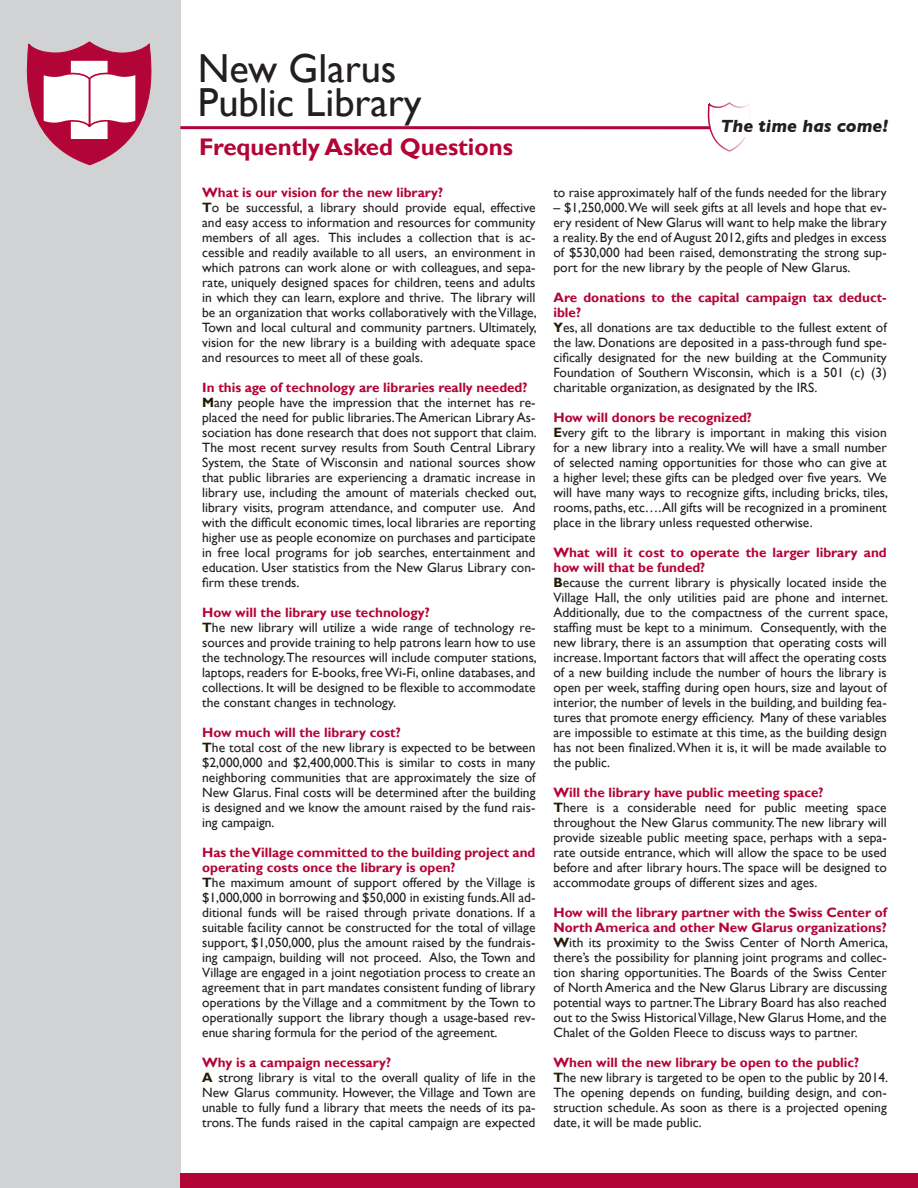
<style>
.page{position:relative;width:918px;height:1188px;background:#fff}
.page>*{position:absolute;margin:0;border:0;box-sizing:border-box;transform-origin:0 0}
.t1{font:40.5px/33.8px "Gill Sans";color:#231f20}
.t2{font:700 24px "Gill Sans";color:#b30437}
.t3{font:italic 700 18px "Gill Sans";color:#231f20}
.t4{font:13.5px/15px "Gill Sans";color:#231f20;text-align:justify}
.t5{font:700 13.5px/15px "Gill Sans";color:#b30437}
.s1{font-weight:700;color:#251a05}
</style>
<div class="page">
<div style="left:0;top:0;width:180px;height:1188px;background:#d1d2d4"></div>
<svg style="left:26px;top:42px;width:126px;height:123px"></svg>
<hr style="left:180px;top:126px;width:531px;height:3px;background:#b30437">
<div style="left:180px;top:1173px;width:738px;height:15px;background:#b30437"></div>
<svg style="left:706px;top:102px;width:43px;height:50px"></svg>
<div style="left:720px;top:119px;width:173px;height:17px;background:#fff"></div>
<h1 class="t1" style="left:198px;top:51px;width:225px">New Glarus<br>Public Library</h1>
<p class="t2" style="left:199px;top:132px;width:315px">Frequently Asked Questions</p>
<p class="t5" style="left:202px;top:185px;width:243px">What is our vision for the new library?</p>
<p class="t4" style="left:202px;top:200px;width:336px"><span class="s1">T</span>o be successful, a library should provide equal, effective and easy access to information and resources for community members of all ages. This includes a collection that is ac&shy;cessible and readily available to all users, an environment in which patrons can work alone or with colleagues, and sepa&shy;rate, uniquely designed spaces for children, teens and adults in which they can learn, explore and thrive. The library will be an organization that works collaboratively with the Village, Town and local cultural and community partners. Ultimately, vision for the new library is a building with adequate space and resources to meet all of these goals.</p>
<p class="t5" style="left:202px;top:380px;width:327px">In this age of technology are libraries really needed?</p>
<p class="t4" style="left:202px;top:395px;width:336px"><span class="s1">M</span>any people have the impression that the internet has re&shy;placed the need for public libraries.The American Library As&shy;sociation has done research that does not support that claim.<br>The most recent survey results from South Central Library System, the State of Wisconsin and national sources show that public libraries are experiencing a dramatic increase in library use, including the amount of materials checked out, library visits, program attendance, and computer use. And with the difficult economic times, local libraries are reporting higher use as people economize on purchases and participate in free local programs for job searches, entertainment and education. User statistics from the New Glarus Library con&shy;firm these trends.</p>
<p class="t5" style="left:202px;top:605px;width:229px">How will the library use technology?</p>
<p class="t4" style="left:202px;top:620px;width:336px"><span class="s1">T</span>he new library will utilize a wide range of technology re&shy;sources and provide training to help patrons learn how to use the technology.The resources will include computer stations, laptops, readers for E-books, free Wi-Fi, online databases, and collections. It will be designed to be flexible to accommodate the constant changes in technology.</p>
<p class="t5" style="left:202px;top:725px;width:200px">How much will the library cost?</p>
<p class="t4" style="left:202px;top:740px;width:335px"><span class="s1">T</span>he total cost of the new library is expected to be between $2,000,000 and $2,400,000.This is similar to costs in many neighboring communities that are approximately the size of New Glarus. Final costs will be determined after the building is designed and we know the amount raised by the fund rais&shy;ing campaign.</p>
<p class="t5" style="left:202px;top:845px;width:335px">Has the Village committed to the building project and operating costs once the library is open?</p>
<p class="t4" style="left:202px;top:875px;width:335px"><span class="s1">T</span>he maximum amount of support offered by the Village is $1,000,000 in borrowing and $50,000 in existing funds.All ad&shy;ditional funds will be raised through private donations. If a suitable facility cannot be constructed for the total of village support, $1,050,000, plus the amount raised by the fundrais&shy;ing campaign, building will not proceed. Also, the Town and Village are engaged in a joint negotiation process to create an agreement that in part mandates consistent funding of library operations by the Village and a commitment by the Town to operationally support the library though a usage-based rev&shy;enue sharing formula for the period of the agreement.</p>
<p class="t5" style="left:202px;top:1055px;width:190px">Why is a campaign necessary?</p>
<p class="t4" style="left:202px;top:1070px;width:335px"><span class="s1">A</span> strong library is vital to the overall quality of life in the New Glarus community. However, the Village and Town are unable to fully fund a library that meets the needs of its pa&shy;trons. The funds raised in the capital campaign are expected</p>
<p class="t3" style="left:720px;top:116px;width:169px">The time has come!</p>
<p class="t4" style="left:554px;top:185px;width:335px">to raise approximately half of the funds needed for the library</p>
<p class="t4" style="left:554px;top:200px;width:335px">– $1,250,000.We will seek gifts at all levels and hope that ev&shy;ery resident of New Glarus will want to help make the library a reality. By the end of August 2012, gifts and pledges in excess of $530,000 had been raised, demonstrating the strong sup&shy;port for the new library by the people of New Glarus.</p>
<p class="t5" style="left:554px;top:290px;width:335px">Are donations to the capital campaign tax deduct&shy;ible?</p>
<p class="t4" style="left:554px;top:320px;width:335px"><span class="s1">Y</span>es, all donations are tax deductible to the fullest extent of the law. Donations are deposited in a pass-through fund spe&shy;cifically designated for the new building at the Community Foundation of Southern Wisconsin, which is a 501 (c) (3) charitable organization, as designated by the IRS.</p>
<p class="t5" style="left:554px;top:410px;width:200px">How will donors be recognized?</p>
<p class="t4" style="left:554px;top:425px;width:336px"><span class="s1">E</span>very gift to the library is important in making this vision for a new library into a reality. We will have a small number of selected naming opportunities for those who can give at a higher level; these gifts can be pledged over five years. We will have many ways to recognize gifts, including bricks, tiles, rooms, paths, etc….All gifts will be recognized in a prominent place in the library unless requested otherwise.</p>
<p class="t5" style="left:554px;top:545px;width:335px">What will it cost to operate the larger library and how will that be funded?</p>
<p class="t4" style="left:554px;top:575px;width:336px"><span class="s1">B</span>ecause the current library is physically located inside the Village Hall, the only utilities paid are phone and internet.<br>Additionally, due to the compactness of the current space, staffing must be kept to a minimum. Consequently, with the new library, there is an assumption that operating costs will increase. Important factors that will affect the operating costs of a new building include the number of hours the library is open per week, staffing during open hours, size and layout of interior, the number of levels in the building, and building fea&shy;tures that promote energy efficiency. Many of these variables are impossible to estimate at this time, as the building design has not been finalized. When it is, it will be made available to the public.</p>
<p class="t5" style="left:554px;top:785px;width:272px">Will the library have public meeting space?</p>
<p class="t4" style="left:554px;top:800px;width:335px"><span class="s1">T</span>here is a considerable need for public meeting space throughout the New Glarus community. The new library will provide sizeable public meeting space, perhaps with a sepa&shy;rate outside entrance, which will allow the space to be used before and after library hours. The space will be designed to accommodate groups of different sizes and ages.</p>
<p class="t5" style="left:554px;top:905px;width:335px">How will the library partner with the Swiss Center of<br>North America and other New Glarus organizations?</p>
<p class="t4" style="left:554px;top:935px;width:336px"><span class="s1">W</span>ith its proximity to the Swiss Center of North America, there’s the possibility for planning joint programs and collec&shy;tion sharing opportunities. The Boards of the Swiss Center of North America and the New Glarus Library are discussing potential ways to partner.The Library Board has also reached out to the Swiss Historical Village, New Glarus Home, and the Chalet of the Golden Fleece to discuss ways to partner.</p>
<p class="t5" style="left:554px;top:1055px;width:307px">When will the new library be open to the public?</p>
<p class="t4" style="left:554px;top:1070px;width:336px"><span class="s1">T</span>he new library is targeted to be open to the public by 2014.<br>The opening depends on funding, building design, and con&shy;struction schedule. As soon as there is a projected opening date, it will be made public.</p>
</div>
